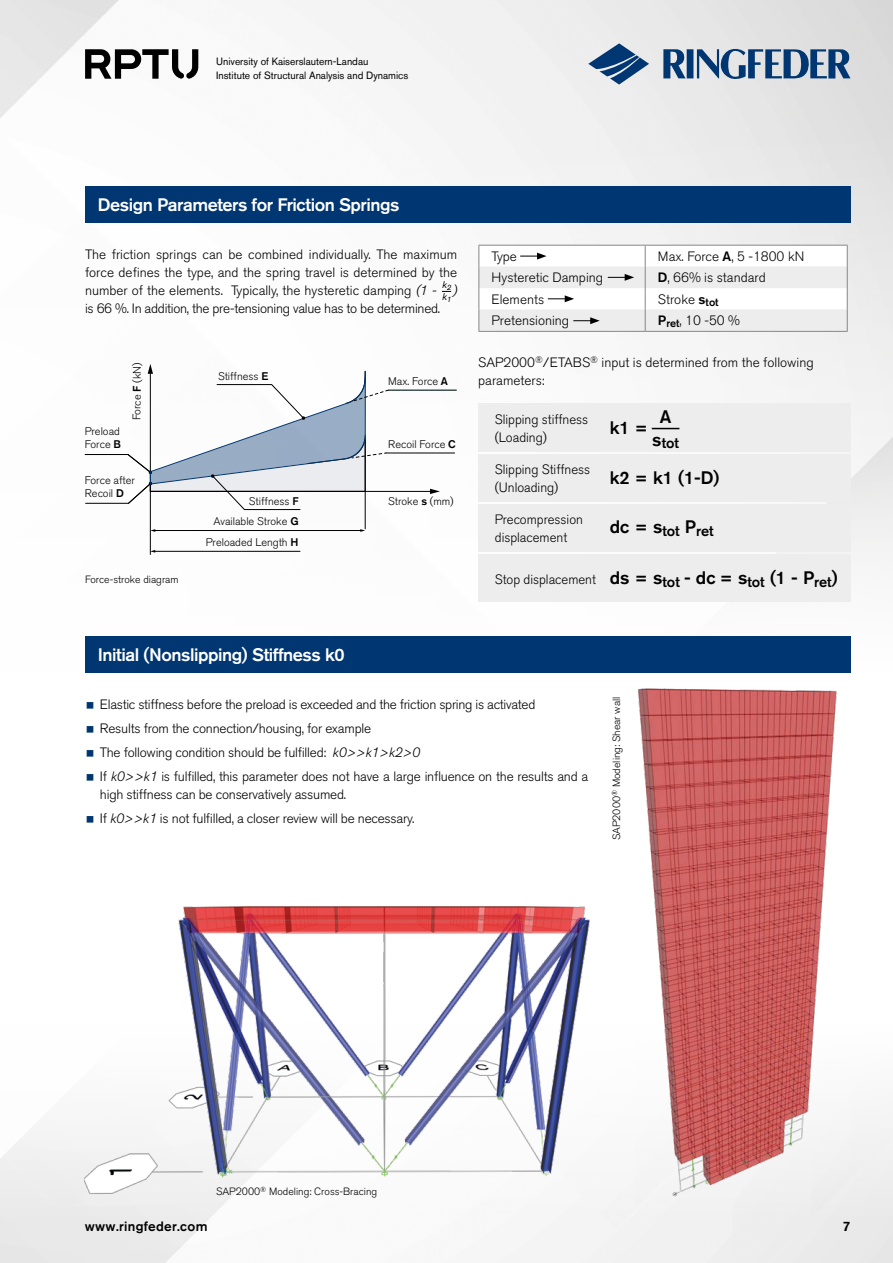
<style>
.page{position:relative;width:893px;height:1263px;background:#fff}
.page>*{position:absolute;margin:0;border:0;box-sizing:border-box;transform-origin:0 0}
.t1{font:500 18px "Akzidenz Grotesk BE";letter-spacing:-.025em;color:#fff}
.t2{font:500 18px "Akzidenz Grotesk BE";color:#000}
.t3{font:500 14.4px "Akzidenz Grotesk BE";color:#000}
.t4{font:300 13.5px/18px "Akzidenz Grotesk BE";letter-spacing:-.015em;color:#000}
.t5{font:500 13.5px "Akzidenz Grotesk BE";letter-spacing:.02em;color:#000}
.t6{font:italic 300 13.5px "Akzidenz Grotesk BE";color:#000}
.t7{font:300 10.95px/12.9px "Akzidenz Grotesk BE";color:#000}
.t8{font:300 10.5px "Akzidenz Grotesk BE";color:#000}
.t9{font:10.5px/13.5px "Akzidenz Grotesk BE";color:#000}
.t10{font:italic 9.75px/12px "Akzidenz Grotesk BE";color:#000}
.s1{font-style:italic}
.s2{font-weight:500}
.s3{font-size:30px;color:#003671}
</style>
<div class="page">
<img style="left:0;top:0;width:893px;height:673px">
<div style="left:478px;top:403px;width:372px;height:49px;background:#ededed"></div>
<div style="left:478px;top:454px;width:372px;height:47px;background:#ededed"></div>
<div style="left:478px;top:504px;width:372px;height:47px;background:#ededed"></div>
<div style="left:478px;top:554px;width:372px;height:47px;background:#ededed"></div>
<hr style="left:85px;top:454px;width:43px;height:1px;background:#000">
<hr style="left:86px;top:503px;width:43px;height:1px;background:#000">
<hr style="left:150px;top:491px;width:282px;height:1px;background:#000">
<svg style="left:430px;top:489px;width:10px;height:5px"></svg>
<hr style="left:150px;top:372px;width:1px;height:182px;background:#000">
<hr style="left:365px;top:491px;width:1px;height:38px;background:#000">
<hr style="left:154px;top:530px;width:207px;height:1px;background:#000">
<svg style="left:150px;top:529px;width:5px;height:3px"></svg>
<svg style="left:360px;top:529px;width:5px;height:3px"></svg>
<hr style="left:386px;top:453px;width:69px;height:1px;background:#000">
<hr style="left:388px;top:390px;width:68px;height:1px;background:#000">
<hr style="left:154px;top:551px;width:146px;height:1px;background:#000">
<svg style="left:150px;top:550px;width:5px;height:3px"></svg>
<svg style="left:127px;top:344px;width:262px;height:166px"></svg>
<hr style="left:478px;top:331px;width:167px;height:1px;background:#878787">
<hr style="left:645px;top:331px;width:203px;height:1px;background:#878787">
<svg style="left:478px;top:245px;width:370px;height:86px"></svg>
<svg style="left:652px;top:428px;width:27px;height:1px"></svg>
<img style="left:85px;top:906px;width:513px;height:293px">
<img style="left:621px;top:688px;width:232px;height:522px">
<div style="left:85px;top:187px;width:765px;height:36px;background:#003671"></div>
<div style="left:85px;top:637px;width:765px;height:36px;background:#003671"></div>
<svg style="left:85px;top:49px;width:113px;height:30px"></svg>
<svg style="left:663px;top:48px;width:187px;height:32px;background:#7891ad"></svg>
<svg style="left:588px;top:43px;width:61px;height:42px;background:#859db6"></svg>
<p class="t9" style="left:216px;top:55px;width:194px">University of Kaiserslautern-Landau<br>Institute of Structural Analysis and Dynamics</p>
<h1 class="t1" style="left:98px;top:194px;width:303px">Design Parameters for Friction Springs</h1>
<p class="t4" style="left:85px;top:246px;width:374px;text-align:justify">The friction springs can be combined individually. The maximum force defines the type, and the spring travel is determined by the number of the elements. Typically, the hysteretic damping <span class="s1">(1 -</span></p>
<p class="t10" style="left:442px;top:279px;width:11px">k<sub>2 </sub>k<sub>1</sub></p>
<p class="t6" style="left:453px;top:283px;width:6px">)</p>
<p class="t4" style="left:85px;top:300px;width:357px">is 66 %. In addition, the pre-tensioning value has to be determined.</p>
<p class="t7" style="left:131px;top:420px;width:59px;rotate:-90deg">Force <span class="s2">F</span> (kN)</p>
<p class="t7" style="left:85px;top:425px;width:38px">Preload<br>Force <span class="s2">B</span></p>
<p class="t7" style="left:85px;top:474px;width:52px">Force after<br>Recoil <span class="s2">D</span></p>
<p class="t8" style="left:85px;top:573px;width:95px">Force-stroke diagram</p>
<p class="t7" style="left:218px;top:370px;width:52px">Stiffness <span class="s2">E</span></p>
<p class="t7" style="left:249px;top:495px;width:51px">Stiffness <span class="s2">F</span></p>
<p class="t7" style="left:214px;top:515px;width:87px">Available Stroke <span class="s2">G</span></p>
<p class="t7" style="left:206px;top:536px;width:94px">Preloaded Length <span class="s2">H</span></p>
<p class="t7" style="left:388px;top:374px;width:61px">Max. Force <span class="s2">A</span></p>
<p class="t7" style="left:388px;top:437px;width:69px">Recoil Force <span class="s2">C</span></p>
<p class="t7" style="left:388px;top:495px;width:67px">Stroke <span class="s2">s</span> (mm)</p>
<p class="t4" style="left:492px;top:248px;width:27px">Type</p>
<p class="t4" style="left:658px;top:248px;width:148px">Max. Force <span class="s2">A</span>, 5 -1800 kN</p>
<p class="t4" style="left:492px;top:269px;width:113px">Hysteretic Damping</p>
<p class="t4" style="left:658px;top:269px;width:109px"><span class="s2">D</span>, 66% is standard</p>
<p class="t4" style="left:492px;top:290px;width:54px">Elements</p>
<p class="t4" style="left:658px;top:290px;width:62px">Stroke <span class="s2">s</span><sub>tot</sub></p>
<p class="t4" style="left:492px;top:312px;width:79px">Pretensioning</p>
<p class="t4" style="left:658px;top:312px;width:84px"><span class="s2">P</span><sub>ret</sub>, 10 -50 %</p>
<p class="t4" style="left:478px;top:354px;width:337px">SAP2000<sup>®</sup>/ETABS<sup>®</sup> input is determined from the following parameters:</p>
<h1 class="t2" style="left:610px;top:417px;width:40px">k1 =</h1>
<h1 class="t2" style="left:660px;top:406px;width:13px">A</h1>
<p class="t3" style="left:652px;top:434px;width:28px"><sup>s</sup>tot</p>
<p class="t4" style="left:495px;top:410px;width:95px">Slipping stiffness (Loading)</p>
<p class="t4" style="left:495px;top:460px;width:97px">Slipping Stiffness (Unloading)</p>
<p class="t4" style="left:495px;top:510px;width:90px">Precompression displacement</p>
<p class="t4" style="left:495px;top:571px;width:103px">Stop displacement</p>
<h1 class="t2" style="left:610px;top:467px;width:111px">k2 = k1 (1-D)</h1>
<p class="t3" style="left:610px;top:522px;width:105px"><sup>dc</sup> <sup>=</sup> <sup>s</sup>tot <sup>P</sup>ret</p>
<h1 class="t2" style="left:610px;top:567px;width:229px">ds = s<sub>tot</sub> - dc = s<sub>tot</sub> (1 - P<sub>ret</sub>)</h1>
<h1 class="t1" style="left:98px;top:644px;width:248px">Initial (Nonslipping) Stiffness k0</h1>
<p class="t4" style="left:85px;top:695px;width:452px"><span class="s3">•</span> Elastic stiffness before the preload is exceeded and the friction spring is activated</p>
<p class="t4" style="left:85px;top:719px;width:288px"><span class="s3">•</span> Results from the connection/housing, for example</p>
<p class="t4" style="left:85px;top:743px;width:336px"><span class="s3">•</span> The following condition should be fulfilled: <span class="s1">k0&gt;&gt;k1&gt;k2&gt;0</span></p>
<p class="t4" style="left:100px;top:767px;width:490px;text-indent:-15px"><span class="s3">•</span> If <span class="s1">k0&gt;&gt;k1</span> is fulfilled, this parameter does not have a large influence on the results and a high stiffness can be conservatively assumed.</p>
<p class="t4" style="left:85px;top:809px;width:331px"><span class="s3">•</span> If <span class="s1">k0&gt;&gt;k1</span> is not fulfilled, a closer review will be necessary.</p>
<p class="t8" style="left:611px;top:840px;width:145px;rotate:-90deg">SAP2000<sup>®</sup> Modeling: Shear wall</p>
<p class="t8" style="left:216px;top:1185px;width:163px">SAP2000<sup>®</sup> Modeling: Cross-Bracing</p>
<p class="t5" style="left:85px;top:1218px;width:124px">www.ringfeder.com</p>
<p class="t5" style="left:843px;top:1218px;width:9px">7</p>
</div>
